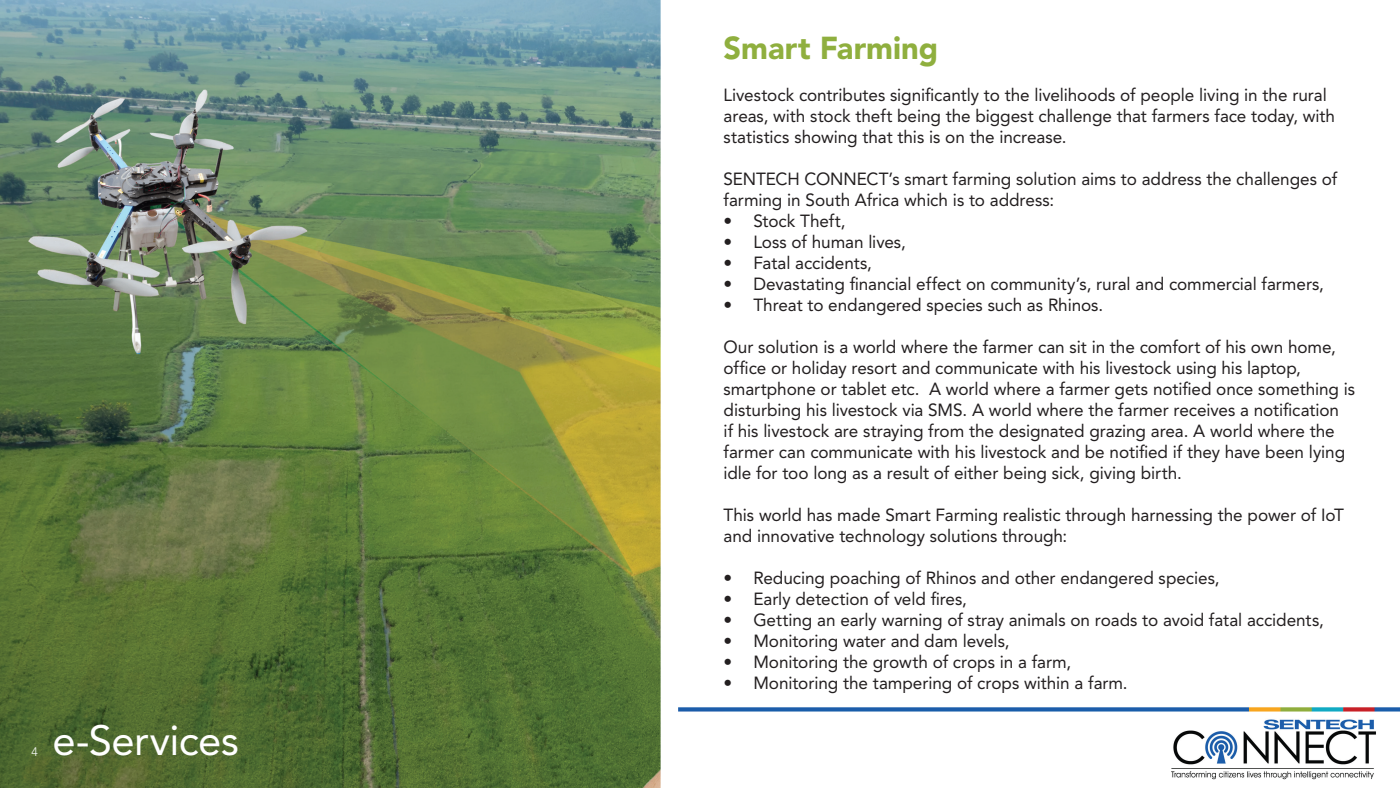
<style>
.page{position:relative;width:1400px;height:788px;background:#fff}
.page>*{position:absolute;margin:0;border:0;box-sizing:border-box;transform-origin:0 0}
.t1{font:41.82px "Avenir LT Std";letter-spacing:-.015em;color:#fff}
.t2{font:900 31.5px "Avenir LT Std";color:#8faf3e}
.t3{font:17.5px/21px "Avenir LT Std";letter-spacing:-.005em;color:#231f20}
.t4{font:300 12.25px "Avenir LT Std";color:#fff}
</style>
<div class="page">
<img style="left:678px;top:707px;width:722px;height:73px">
<img style="left:0;top:0;width:661px;height:788px">
<p class="t4" style="left:32px;top:744px;width:8px">4</p>
<h1 class="t1" style="left:52px;top:716px;width:188px">e-Services</h1>
<h2 class="t2" style="left:724px;top:29px;width:216px">Smart Farming</h2>
<p class="t3" style="left:724px;top:84px;width:613px">Livestock contributes significantly to the livelihoods of people living in the rural areas, with stock theft being the biggest challenge that farmers face today, with statistics showing that this is on the increase.</p>
<p class="t3" style="left:724px;top:168px;width:615px">SENTECH CONNECT’s smart farming solution aims to address the challenges of farming in South Africa which is to address:</p>
<p class="t3" style="left:724px;top:210px;width:123px">• Stock Theft,</p>
<p class="t3" style="left:724px;top:231px;width:184px">• Loss of human lives,</p>
<p class="t3" style="left:724px;top:252px;width:150px">• Fatal accidents,</p>
<p class="t3" style="left:724px;top:273px;width:602px">• Devastating financial effect on community’s, rural and commercial farmers,</p>
<p class="t3" style="left:724px;top:294px;width:381px">• Threat to endangered species such as Rhinos.</p>
<p class="t3" style="left:724px;top:336px;width:633px">Our solution is a world where the farmer can sit in the comfort of his own home, office or holiday resort and communicate with his livestock using his laptop, smartphone or tablet etc. A world where a farmer gets notified once something is disturbing his livestock via SMS. A world where the farmer receives a notification<br>if his livestock are straying from the designated grazing area. A world where the farmer can communicate with his livestock and be notified if they have been lying idle for too long as a result of either being sick, giving birth.</p>
<p class="t3" style="left:724px;top:504px;width:622px">This world has made Smart Farming realistic through harnessing the power of IoT and innovative technology solutions through:</p>
<p class="t3" style="left:724px;top:567px;width:497px">• Reducing poaching of Rhinos and other endangered species,</p>
<p class="t3" style="left:724px;top:588px;width:245px">• Early detection of veld fires,</p>
<p class="t3" style="left:724px;top:609px;width:602px">• Getting an early warning of stray animals on roads to avoid fatal accidents,</p>
<p class="t3" style="left:724px;top:630px;width:288px">• Monitoring water and dam levels,</p>
<p class="t3" style="left:724px;top:651px;width:349px">• Monitoring the growth of crops in a farm,</p>
<p class="t3" style="left:724px;top:672px;width:406px">• Monitoring the tampering of crops within a farm.</p>
</div>
